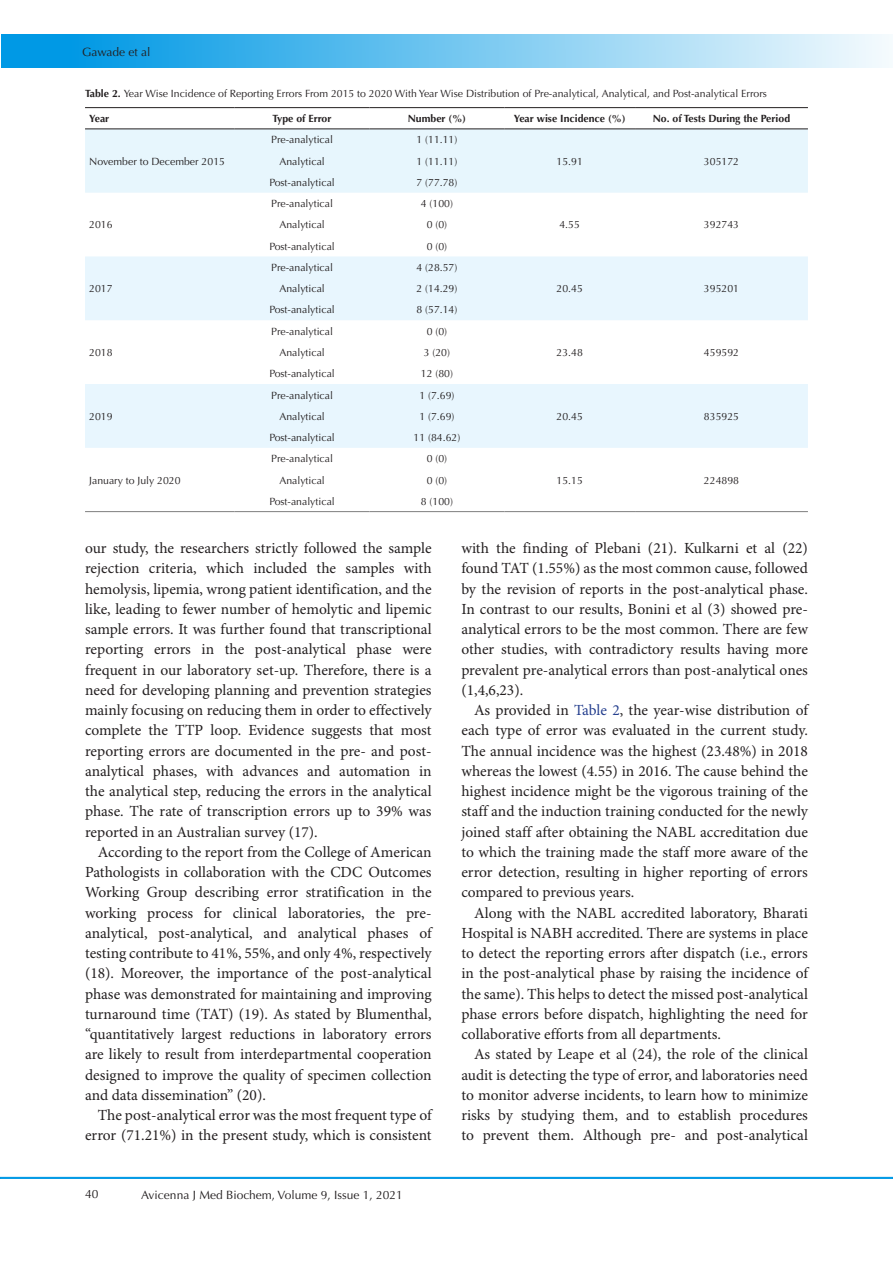
<style>
.page{position:relative;width:893px;height:1263px;background:#fff}
.page>*{position:absolute;margin:0;border:0;box-sizing:border-box;transform-origin:0 0}
.Normal1{font:15.45px/20.2px "Minion Pro";color:#231f20;text-align:justify}
.t1{font:12px "Optima LT Std";color:#231f20}
.Normal1-2{font:10.5px "Optima LT Std";color:#231f20}
.Normal1-3{font:700 10.5px "Optima LT Std";color:#231f20}
.s1{font-weight:700}
.s2{color:#253f8e}
</style>
<div class="page">
<hr style="left:0;top:1177px;width:893px;height:2px;background:#0099e5">
<div style="left:1px;top:35px;width:892px;height:33px;background:linear-gradient(to right,#0092e3,#f4fafd)"></div>
<div style="left:85px;top:129px;width:723px;height:64px;background:#e7f6fd"></div>
<div style="left:85px;top:256px;width:723px;height:64px;background:#e8f6fe"></div>
<div style="left:85px;top:384px;width:723px;height:64px;background:#e8f6fe"></div>
<hr style="left:85px;top:107px;width:150px;height:1px;background:#231f20">
<hr style="left:235px;top:107px;width:134px;height:1px;background:#231f20">
<hr style="left:369px;top:107px;width:135px;height:1px;background:#231f20">
<hr style="left:504px;top:107px;width:131px;height:1px;background:#231f20">
<hr style="left:635px;top:107px;width:173px;height:1px;background:#231f20">
<hr style="left:85px;top:128px;width:150px;height:1px;background:#231f20">
<hr style="left:235px;top:128px;width:134px;height:1px;background:#231f20">
<hr style="left:369px;top:128px;width:135px;height:1px;background:#231f20">
<hr style="left:504px;top:128px;width:131px;height:1px;background:#231f20">
<hr style="left:635px;top:128px;width:173px;height:1px;background:#231f20">
<hr style="left:85px;top:511px;width:150px;height:1px;background:#7f7f7f">
<hr style="left:235px;top:511px;width:134px;height:1px;background:#7f7f7f">
<hr style="left:369px;top:511px;width:135px;height:1px;background:#7f7f7f">
<hr style="left:504px;top:511px;width:131px;height:1px;background:#7f7f7f">
<hr style="left:635px;top:511px;width:173px;height:1px;background:#7f7f7f">
<p class="t1" style="left:82px;top:45px;width:70px">Gawade et al</p>
<p class="Normal1-2" style="left:85px;top:87px;width:683px"><span class="s1">Table 2.</span> Year Wise Incidence of Reporting Errors From 2015 to 2020 With Year Wise Distribution of Pre-analytical, Analytical, and Post-analytical Errors</p>
<p class="Normal1-3" style="left:89px;top:112px;width:22px">Year</p>
<p class="Normal1-3" style="left:273px;top:112px;width:60px">Type of Error</p>
<p class="Normal1-3" style="left:408px;top:112px;width:60px">Number (%)</p>
<p class="Normal1-3" style="left:514px;top:112px;width:113px">Year wise Incidence (%)</p>
<p class="Normal1-3" style="left:653px;top:112px;width:139px">No. of Tests During the Period</p>
<p class="Normal1-2" style="left:89px;top:155px;width:137px">November to December 2015</p>
<p class="Normal1-2" style="left:271px;top:134px;width:63px">Pre-analytical</p>
<p class="Normal1-2" style="left:416px;top:134px;width:42px">1 (11.11)</p>
<p class="Normal1-2" style="left:279px;top:155px;width:47px">Analytical</p>
<p class="Normal1-2" style="left:416px;top:155px;width:42px">1 (11.11)</p>
<p class="Normal1-2" style="left:557px;top:155px;width:28px">15.91</p>
<p class="Normal1-2" style="left:704px;top:155px;width:37px">305172</p>
<p class="Normal1-2" style="left:269px;top:176px;width:67px">Post-analytical</p>
<p class="Normal1-2" style="left:416px;top:176px;width:42px">7 (77.78)</p>
<p class="Normal1-2" style="left:89px;top:219px;width:25px">2016</p>
<p class="Normal1-2" style="left:89px;top:283px;width:25px">2017</p>
<p class="Normal1-2" style="left:89px;top:346px;width:25px">2018</p>
<p class="Normal1-2" style="left:89px;top:410px;width:25px">2019</p>
<p class="Normal1-2" style="left:89px;top:474px;width:93px">January to July 2020</p>
<p class="Normal1-2" style="left:271px;top:197px;width:63px">Pre-analytical</p>
<p class="Normal1-2" style="left:421px;top:197px;width:34px">4 (100)</p>
<p class="Normal1-2" style="left:279px;top:219px;width:47px">Analytical</p>
<p class="Normal1-2" style="left:427px;top:219px;width:22px">0 (0)</p>
<p class="Normal1-2" style="left:559px;top:219px;width:22px">4.55</p>
<p class="Normal1-2" style="left:704px;top:219px;width:37px">392743</p>
<p class="Normal1-2" style="left:269px;top:240px;width:67px">Post-analytical</p>
<p class="Normal1-2" style="left:427px;top:240px;width:22px">0 (0)</p>
<p class="Normal1-2" style="left:271px;top:261px;width:63px">Pre-analytical</p>
<p class="Normal1-2" style="left:416px;top:261px;width:42px">4 (28.57)</p>
<p class="Normal1-2" style="left:279px;top:283px;width:47px">Analytical</p>
<p class="Normal1-2" style="left:416px;top:283px;width:42px">2 (14.29)</p>
<p class="Normal1-2" style="left:557px;top:283px;width:28px">20.45</p>
<p class="Normal1-2" style="left:704px;top:283px;width:37px">395201</p>
<p class="Normal1-2" style="left:269px;top:304px;width:67px">Post-analytical</p>
<p class="Normal1-2" style="left:416px;top:304px;width:42px">8 (57.14)</p>
<p class="Normal1-2" style="left:271px;top:325px;width:63px">Pre-analytical</p>
<p class="Normal1-2" style="left:427px;top:325px;width:22px">0 (0)</p>
<p class="Normal1-2" style="left:279px;top:346px;width:47px">Analytical</p>
<p class="Normal1-2" style="left:424px;top:346px;width:28px">3 (20)</p>
<p class="Normal1-2" style="left:557px;top:346px;width:28px">23.48</p>
<p class="Normal1-2" style="left:704px;top:346px;width:37px">459592</p>
<p class="Normal1-2" style="left:269px;top:368px;width:67px">Post-analytical</p>
<p class="Normal1-2" style="left:421px;top:368px;width:34px">12 (80)</p>
<p class="Normal1-2" style="left:271px;top:389px;width:63px">Pre-analytical</p>
<p class="Normal1-2" style="left:419px;top:389px;width:37px">1 (7.69)</p>
<p class="Normal1-2" style="left:279px;top:410px;width:47px">Analytical</p>
<p class="Normal1-2" style="left:419px;top:410px;width:37px">1 (7.69)</p>
<p class="Normal1-2" style="left:557px;top:410px;width:28px">20.45</p>
<p class="Normal1-2" style="left:704px;top:410px;width:37px">835925</p>
<p class="Normal1-2" style="left:269px;top:431px;width:67px">Post-analytical</p>
<p class="Normal1-2" style="left:414px;top:431px;width:48px">11 (84.62)</p>
<p class="Normal1-2" style="left:271px;top:453px;width:63px">Pre-analytical</p>
<p class="Normal1-2" style="left:427px;top:453px;width:22px">0 (0)</p>
<p class="Normal1-2" style="left:279px;top:474px;width:47px">Analytical</p>
<p class="Normal1-2" style="left:427px;top:474px;width:22px">0 (0)</p>
<p class="Normal1-2" style="left:557px;top:474px;width:28px">15.15</p>
<p class="Normal1-2" style="left:704px;top:474px;width:37px">224898</p>
<p class="Normal1-2" style="left:269px;top:495px;width:67px">Post-analytical</p>
<p class="Normal1-2" style="left:421px;top:495px;width:34px">8 (100)</p>
<p class="Normal1" style="left:85px;top:538px;width:348px">our study, the researchers strictly followed the sample rejection criteria, which included the samples with hemolysis, lipemia, wrong patient identification, and the like, leading to fewer number of hemolytic and lipemic sample errors. It was further found that transcriptional reporting errors in the post-analytical phase were frequent in our laboratory set-up. Therefore, there is a need for developing planning and prevention strategies mainly focusing on reducing them in order to effectively complete the TTP loop. Evidence suggests that most reporting errors are documented in the pre- and post&shy;analytical phases, with advances and automation in the analytical step, reducing the errors in the analytical phase. The rate of transcription errors up to 39% was reported in an Australian survey (17).</p>
<p class="Normal1" style="left:85px;top:842px;width:348px;text-indent:13px">According to the report from the College of American Pathologists in collaboration with the CDC Outcomes Working Group describing error stratification in the working process for clinical laboratories, the pre&shy;analytical, post-analytical, and analytical phases of testing contribute to 41%, 55%, and only 4%, respectively (18). Moreover, the importance of the post-analytical phase was demonstrated for maintaining and improving turnaround time (TAT) (19). As stated by Blumenthal, “quantitatively largest reductions in laboratory errors are likely to result from interdepartmental cooperation designed to improve the quality of specimen collection and data dissemination” (20).</p>
<p class="Normal1" style="left:85px;top:1105px;width:348px;text-align:right">The post-analytical error was the most frequent type of error (71.21%) in the present study, which is consistent</p>
<p class="t1" style="left:85px;top:1187px;width:15px">40</p>
<p class="t1" style="left:141px;top:1188px;width:263px">Avicenna J Med Biochem, Volume 9, Issue 1, 2021</p>
<p class="Normal1" style="left:461px;top:538px;width:348px">with the finding of Plebani (21). Kulkarni et al (22) found TAT (1.55%) as the most common cause, followed by the revision of reports in the post-analytical phase.<br>In contrast to our results, Bonini et al (3) showed pre&shy;analytical errors to be the most common. There are few other studies, with contradictory results having more prevalent pre-analytical errors than post-analytical ones (1,4,6,23).</p>
<p class="Normal1" style="left:461px;top:700px;width:348px;text-indent:13px">As provided in <span class="s2">Table 2</span>, the year-wise distribution of each type of error was evaluated in the current study.<br>The annual incidence was the highest (23.48%) in 2018 whereas the lowest (4.55) in 2016. The cause behind the highest incidence might be the vigorous training of the staff and the induction training conducted for the newly joined staff after obtaining the NABL accreditation due to which the training made the staff more aware of the error detection, resulting in higher reporting of errors compared to previous years.</p>
<p class="Normal1" style="left:461px;top:903px;width:348px;text-indent:13px">Along with the NABL accredited laboratory, Bharati Hospital is NABH accredited. There are systems in place to detect the reporting errors after dispatch (i.e., errors in the post-analytical phase by raising the incidence of the same). This helps to detect the missed post-analytical phase errors before dispatch, highlighting the need for collaborative efforts from all departments.</p>
<p class="Normal1" style="left:461px;top:1045px;width:348px;text-indent:13px">As stated by Leape et al (24), the role of the clinical audit is detecting the type of error, and laboratories need to monitor adverse incidents, to learn how to minimize risks by studying them, and to establish procedures to prevent them. Although pre- and post-analytical</p>
</div>
